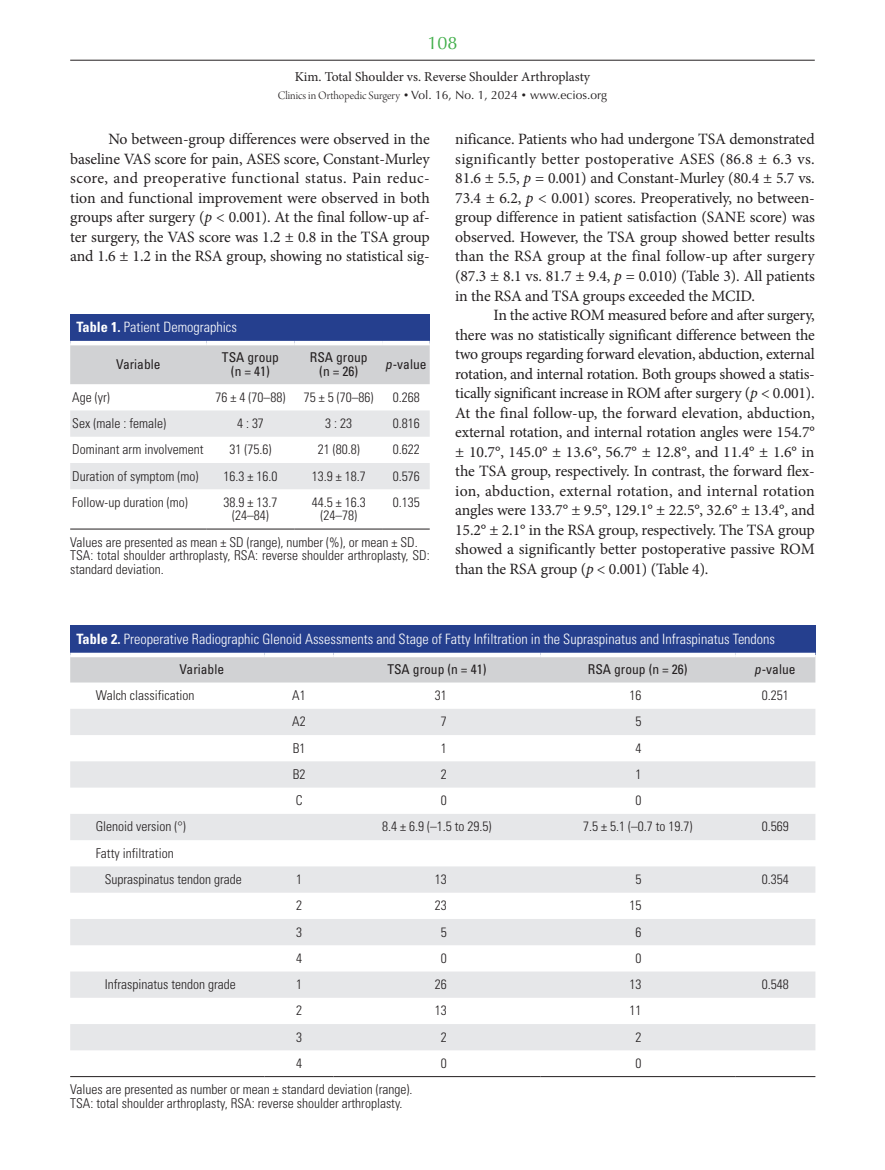
<style>
.page{position:relative;width:885px;height:1170px;background:#fff}
.page>*{position:absolute;margin:0;border:0;box-sizing:border-box;transform-origin:0 0}
.t1{font:18px "Optima LT Std";color:#40ae49}
.t2{font:15.75px/19.5px "Minion Pro";letter-spacing:-.01em;color:#231f20;text-align:justify}
.t3{font:300 condensed 14.25px "Univers LT Std";color:#fff}
.t4{font:300 condensed 13.5px/13.5px "Univers LT Std";color:#231f20}
.t5{font:condensed 13.5px/13.5px "Univers LT Std";color:#231f20;text-align:center}
.t6{font:13.5px "Minion Pro";color:#231f20}
.t7{font:12px "Optima LT Std";color:#231f20}
.s1{font-family:"Arno Pro Light Display"}
.s2{font-size:9px}
.s3{font-style:italic}
.s4{font-weight:700}
</style>
<div class="page">
<hr style="left:70px;top:60px;width:744px;height:1px;background:#231f20">
<div style="left:70px;top:625px;width:745px;height:30px;background:#253f8e"></div>
<div style="left:70px;top:657px;width:745px;height:25px;background:#d1d2d4"></div>
<svg style="left:70px;top:709px;width:745px;height:341px;fill:#e6e7e9"></svg>
<div style="left:70px;top:652px;width:194px;height:5px;background:#fff"></div>
<div style="left:264px;top:652px;width:69px;height:5px;background:#fff"></div>
<div style="left:333px;top:652px;width:207px;height:5px;background:#fff"></div>
<div style="left:540px;top:652px;width:195px;height:5px;background:#fff"></div>
<div style="left:735px;top:652px;width:80px;height:5px;background:#fff"></div>
<hr style="left:70px;top:1076px;width:194px;height:1px;background:#231f20">
<hr style="left:264px;top:1076px;width:69px;height:1px;background:#231f20">
<hr style="left:333px;top:1076px;width:207px;height:1px;background:#231f20">
<hr style="left:540px;top:1076px;width:195px;height:1px;background:#231f20">
<hr style="left:735px;top:1076px;width:80px;height:1px;background:#231f20">
<div style="left:70px;top:314px;width:359px;height:29px;background:#253f8e"></div>
<div style="left:70px;top:345px;width:359px;height:39px;background:#d1d2d4"></div>
<svg style="left:70px;top:410px;width:359px;height:79px"></svg>
<hr style="left:70px;top:341px;width:136px;height:4px;background:#fff">
<hr style="left:206px;top:341px;width:88px;height:4px;background:#fff">
<hr style="left:294px;top:341px;width:89px;height:4px;background:#fff">
<hr style="left:383px;top:341px;width:46px;height:4px;background:#fff">
<hr style="left:70px;top:528px;width:136px;height:1px;background:#231f20">
<hr style="left:206px;top:528px;width:88px;height:1px;background:#231f20">
<hr style="left:294px;top:528px;width:89px;height:1px;background:#231f20">
<hr style="left:383px;top:528px;width:46px;height:1px;background:#231f20">
<p class="t1" style="left:427px;top:32px;width:32px">108</p>
<p class="t6" style="left:295px;top:68px;width:297px">Kim. Total Shoulder vs. Reverse Shoulder Arthroplasty</p>
<p class="t7" style="left:278px;top:88px;width:331px"><span class="s1">Clinics in Orthopedic Surgery</span> <span class="s2">•</span> Vol. 16, No. 1, 2024 <span class="s2">•</span> www.ecios.org</p>
<p class="t2" style="left:70px;top:130px;width:361px;text-indent:38px">No between-group differences were observed in the baseline VAS score for pain, ASES score, Constant-Murley score, and preoperative functional status. Pain reduc&shy;tion and functional improvement were observed in both groups after surgery (<span class="s3">p</span> &lt; 0.001). At the final follow-up af&shy;ter surgery, the VAS score was 1.2 ± 0.8 in the TSA group and 1.6 ± 1.2 in the RSA group, showing no statistical sig-</p>
<p class="t2" style="left:455px;top:130px;width:361px">nificance. Patients who had undergone TSA demonstrated significantly better postoperative ASES (86.8 ± 6.3 vs.<br>81.6 ± 5.5, <span class="s3">p</span> = 0.001) and Constant-Murley (80.4 ± 5.7 vs.<br>73.4 ± 6.2, <span class="s3">p</span> &lt; 0.001) scores. Preoperatively, no between&shy;group difference in patient satisfaction (SANE score) was observed. However, the TSA group showed better results than the RSA group at the final follow-up after surgery (87.3 ± 8.1 vs. 81.7 ± 9.4, <span class="s3">p</span> = 0.010) (Table 3). All patients in the RSA and TSA groups exceeded the MCID.</p>
<p class="t2" style="left:455px;top:305px;width:361px;text-indent:38px">In the active ROM measured before and after surgery, there was no statistically significant difference between the two groups regarding forward elevation, abduction, external rotation, and internal rotation. Both groups showed a statis&shy;tically significant increase in ROM after surgery (<span class="s3">p</span> &lt; 0.001).<br>At the final follow-up, the forward elevation, abduction, external rotation, and internal rotation angles were 154.7° ± 10.7°, 145.0° ± 13.6°, 56.7° ± 12.8°, and 11.4° ± 1.6° in the TSA group, respectively. In contrast, the forward flex&shy;ion, abduction, external rotation, and internal rotation angles were 133.7° ± 9.5°, 129.1° ± 22.5°, 32.6° ± 13.4°, and 15.2° ± 2.1° in the RSA group, respectively. The TSA group showed a significantly better postoperative passive ROM than the RSA group (<span class="s3">p</span> &lt; 0.001) (Table 4).</p>
<p class="t3" style="left:77px;top:318px;width:162px"><span class="s4">Table 1.</span> Patient Demographics</p>
<p class="t5" style="left:116px;top:357px;width:46px">Variable</p>
<p class="t5" style="left:222px;top:350px;width:58px">TSA group (n = 41)</p>
<p class="t5" style="left:310px;top:350px;width:59px">RSA group (n = 26)</p>
<p class="t5" style="left:385px;top:357px;width:43px"><span class="s3">p</span>-value</p>
<p class="t4" style="left:72px;top:390px;width:39px">Age (yr)</p>
<p class="t4" style="left:215px;top:390px;width:71px">76 ± 4 (70–88)</p>
<p class="t4" style="left:304px;top:390px;width:71px">75 ± 5 (70–86)</p>
<p class="t4" style="left:393px;top:390px;width:28px">0.268</p>
<p class="t4" style="left:72px;top:416px;width:95px">Sex (male : female)</p>
<p class="t4" style="left:237px;top:416px;width:28px">4 : 37</p>
<p class="t4" style="left:325px;top:416px;width:28px">3 : 23</p>
<p class="t4" style="left:393px;top:416px;width:28px">0.816</p>
<p class="t4" style="left:72px;top:443px;width:133px">Dominant arm involvement</p>
<p class="t4" style="left:229px;top:443px;width:43px">31 (75.6)</p>
<p class="t4" style="left:318px;top:443px;width:43px">21 (80.8)</p>
<p class="t4" style="left:393px;top:443px;width:28px">0.622</p>
<p class="t4" style="left:72px;top:469px;width:127px">Duration of symptom (mo)</p>
<p class="t4" style="left:223px;top:469px;width:55px">16.3 ± 16.0</p>
<p class="t4" style="left:312px;top:469px;width:55px">13.9 ± 18.7</p>
<p class="t4" style="left:393px;top:469px;width:28px">0.576</p>
<p class="t4" style="left:72px;top:495px;width:117px">Follow-up duration (mo)</p>
<p class="t4" style="left:223px;top:495px;width:55px;text-align:center">38.9 ± 13.7 (24–84)</p>
<p class="t4" style="left:312px;top:495px;width:55px;text-align:center">44.5 ± 16.3 (24–78)</p>
<p class="t4" style="left:393px;top:495px;width:28px">0.135</p>
<p class="t4" style="left:70px;top:535px;width:361px">Values are presented as mean ± SD (range), number (%), or mean ± SD.<br>TSA: total shoulder arthroplasty, RSA: reverse shoulder arthroplasty, SD: standard deviation.</p>
<p class="t3" style="left:77px;top:630px;width:700px"><span class="s4">Table 2.</span> Preoperative Radiographic Glenoid Assessments and Stage of Fatty Infiltration in the Supraspinatus and Infraspinatus Tendons</p>
<p class="t5" style="left:179px;top:662px;width:46px">Variable</p>
<p class="t5" style="left:387px;top:662px;width:100px">TSA group (n = 41)</p>
<p class="t5" style="left:588px;top:662px;width:101px">RSA group (n = 26)</p>
<p class="t5" style="left:754px;top:662px;width:43px"><span class="s3">p</span>-value</p>
<p class="t4" style="left:96px;top:688px;width:100px">Walch classification</p>
<p class="t4" style="left:292px;top:688px;width:15px">A1</p>
<p class="t4" style="left:434px;top:688px;width:13px">31</p>
<p class="t4" style="left:629px;top:688px;width:13px">16</p>
<p class="t4" style="left:761px;top:688px;width:28px">0.251</p>
<p class="t4" style="left:292px;top:714px;width:15px">A2</p>
<p class="t4" style="left:440px;top:714px;width:7px">7</p>
<p class="t4" style="left:635px;top:714px;width:7px">5</p>
<p class="t4" style="left:292px;top:741px;width:14px">B1</p>
<p class="t4" style="left:440px;top:741px;width:7px">1</p>
<p class="t4" style="left:635px;top:741px;width:7px">4</p>
<p class="t4" style="left:292px;top:767px;width:14px">B2</p>
<p class="t4" style="left:440px;top:767px;width:7px">2</p>
<p class="t4" style="left:635px;top:767px;width:7px">1</p>
<p class="t4" style="left:295px;top:793px;width:8px">C</p>
<p class="t4" style="left:440px;top:793px;width:7px">0</p>
<p class="t4" style="left:635px;top:793px;width:7px">0</p>
<p class="t4" style="left:96px;top:819px;width:92px">Glenoid version (°)</p>
<p class="t4" style="left:382px;top:819px;width:111px">8.4 ± 6.9 (–1.5 to 29.5)</p>
<p class="t4" style="left:583px;top:819px;width:111px">7.5 ± 5.1 (–0.7 to 19.7)</p>
<p class="t4" style="left:761px;top:819px;width:28px">0.569</p>
<p class="t4" style="left:105px;top:839px;width:139px;line-height:26.2px;text-indent:-9px">Fatty infiltration<br>Supraspinatus tendon grade</p>
<p class="t4" style="left:296px;top:872px;width:7px">1</p>
<p class="t4" style="left:434px;top:872px;width:13px">13</p>
<p class="t4" style="left:635px;top:872px;width:7px">5</p>
<p class="t4" style="left:761px;top:872px;width:28px">0.354</p>
<p class="t4" style="left:296px;top:898px;width:7px">2</p>
<p class="t4" style="left:434px;top:898px;width:13px">23</p>
<p class="t4" style="left:629px;top:898px;width:13px">15</p>
<p class="t4" style="left:296px;top:925px;width:7px">3</p>
<p class="t4" style="left:440px;top:925px;width:7px">5</p>
<p class="t4" style="left:635px;top:925px;width:7px">6</p>
<p class="t4" style="left:296px;top:951px;width:7px">4</p>
<p class="t4" style="left:440px;top:951px;width:7px">0</p>
<p class="t4" style="left:635px;top:951px;width:7px">0</p>
<p class="t4" style="left:105px;top:977px;width:133px">Infraspinatus tendon grade</p>
<p class="t4" style="left:296px;top:977px;width:7px">1</p>
<p class="t4" style="left:434px;top:977px;width:13px">26</p>
<p class="t4" style="left:629px;top:977px;width:13px">13</p>
<p class="t4" style="left:761px;top:977px;width:28px">0.548</p>
<p class="t4" style="left:296px;top:1003px;width:7px">2</p>
<p class="t4" style="left:434px;top:1003px;width:13px">13</p>
<p class="t4" style="left:629px;top:1003px;width:13px">11</p>
<p class="t4" style="left:296px;top:1030px;width:7px">3</p>
<p class="t4" style="left:440px;top:1030px;width:7px">2</p>
<p class="t4" style="left:635px;top:1030px;width:7px">2</p>
<p class="t4" style="left:296px;top:1056px;width:7px">4</p>
<p class="t4" style="left:440px;top:1056px;width:7px">0</p>
<p class="t4" style="left:635px;top:1056px;width:7px">0</p>
<p class="t4" style="left:70px;top:1082px;width:344px">Values are presented as number or mean ± standard deviation (range).<br>TSA: total shoulder arthroplasty, RSA: reverse shoulder arthroplasty.</p>
</div>
